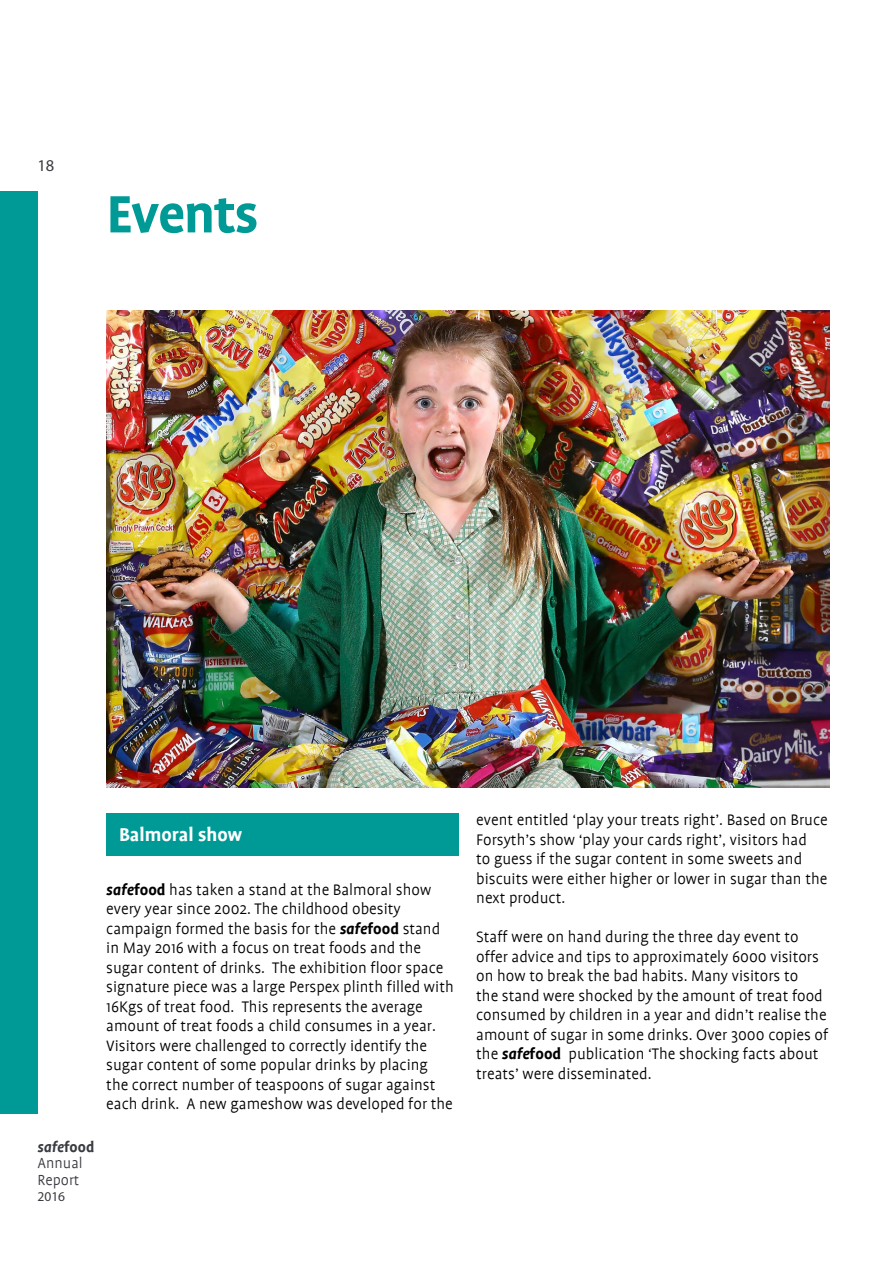
<style>
.page{position:relative;width:893px;height:1263px;background:#fff}
.page>*{position:absolute;margin:0;border:0;box-sizing:border-box;transform-origin:0 0}
.t1{font:700 60px "Profile";letter-spacing:-.025em;color:#009a96}
.t2{font:700 21px "Profile";color:#fff}
.t3{font:300 17.25px/19.5px "Profile";color:#000}
.t4{font:300 16.5px/16.5px "Profile";color:#393b41}
.t5{font:16.5px "Myriad Pro";color:#393b41}
.t6{font:13.5px "Myriad Pro";color:#393b41}
.s1{font-weight:700;font-style:italic}
.s2{font-weight:700}
</style>
<div class="page">
<div style="left:0;top:191px;width:38px;height:923px;background:#009a96"></div>
<img style="left:106px;top:310px;width:723px;height:478px">
<div style="left:106px;top:813px;width:353px;height:43px;background:#009a96"></div>
<p class="t5" style="left:38px;top:155px;width:18px">18</p>
<h1 class="t1" style="left:106px;top:182px;width:154px">Events</h1>
<p class="t2" style="left:119px;top:823px;width:125px">Balmoral show</p>
<p class="t4" style="left:38px;top:1138px;width:58px"><span class="s1">safe</span><span class="s2">food<br></span>Annual<br>Report</p>
<p class="t6" style="left:38px;top:1188px;width:29px">2016</p>
<p class="t3" style="left:106px;top:880px;width:349px"><span class="s1">safe</span><span class="s2">food</span> has taken a stand at the Balmoral show every year since 2002. The childhood obesity campaign formed the basis for the <span class="s1">safe</span><span class="s2">food</span> stand in May 2016 with a focus on treat foods and the sugar content of drinks. The exhibition floor space signature piece was a large Perspex plinth filled with 16Kgs of treat food. This represents the average amount of treat foods a child consumes in a year.<br>Visitors were challenged to correctly identify the sugar content of some popular drinks by placing the correct number of teaspoons of sugar against each drink. A new gameshow was developed for the</p>
<p class="t3" style="left:476px;top:810px;width:353px">event entitled ‘play your treats right’. Based on Bruce Forsyth’s show ‘play your cards right’, visitors had<br>to guess if the sugar content in some sweets and biscuits were either higher or lower in sugar than the next product.</p>
<p class="t3" style="left:476px;top:927px;width:354px">Staff were on hand during the three day event to offer advice and tips to approximately 6000 visitors on how to break the bad habits. Many visitors to<br>the stand were shocked by the amount of treat food consumed by children in a year and didn’t realise the amount of sugar in some drinks. Over 3000 copies of the <span class="s1">safe</span><span class="s2">food</span> publication ‘The shocking facts about treats’ were disseminated.</p>
</div>
